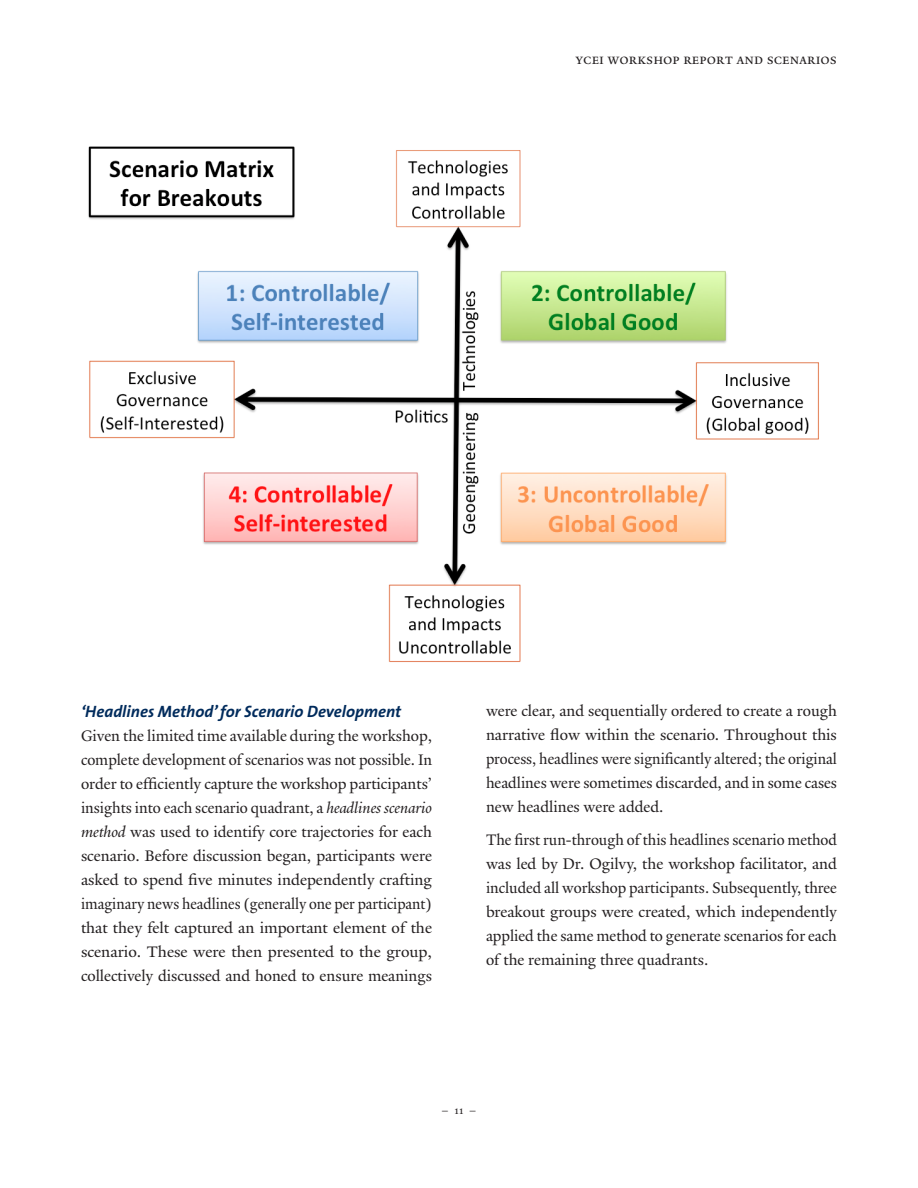
<style>
.page{position:relative;width:918px;height:1188px;background:#fff}
.page>*{position:absolute;margin:0;border:0;box-sizing:border-box;transform-origin:0 0}
.Body_Paragraph{font:16.5px/24px "Yale Design";color:#231f20;text-align:justify}
.Body_Paragraph-2{font:16.5px/24px "Yale Design";color:#231f20;text-align:justify;scale:.96 1}
.Heading_2{font:italic 700 16.5px "The Sans B7";color:#002b5c}
.t1{font:15px "Yale Design Small Cap";color:#231f20}
.t2{font:12px "Yale Design";color:#231f20}
.s1{font-style:italic}
</style>
<div class="page">
<img style="left:88px;top:146px;width:731px;height:516px">
<p class="t1" style="left:576px;top:50px;width:263px">ycei workshop report and scenarios</p>
<p class="Heading_2" style="left:81px;top:702px;width:322px">‘Headlines Method’ for Scenario Development</p>
<p class="Body_Paragraph" style="left:81px;top:723px;width:353px">Given the limited time available during the workshop, complete development of scenarios was not possible. In order to efficiently capture the workshop participants’ insights into each scenario quadrant, a <span class="s1">headlines scenario method</span> was used to identify core trajectories for each scenario. Before discussion began, participants were asked to spend five minutes independently crafting imaginary news headlines (generally one per participant) that they felt captured an important element of the scenario. These were then presented to the group, collectively discussed and honed to ensure meanings</p>
<p class="Body_Paragraph" style="left:486px;top:699px;width:353px">were clear, and sequentially ordered to create a rough narrative flow within the scenario. Throughout this process, headlines were significantly altered; the original headlines were sometimes discarded, and in some cases new headlines were added.</p>
<p class="Body_Paragraph-2" style="left:486px;top:828px;width:367px">The first run-through of this headlines scenario method was led by Dr. Ogilvy, the workshop facilitator, and included all workshop participants. Subsequently, three breakout groups were created, which independently applied the same method to generate scenarios for each of the remaining three quadrants.</p>
<p class="t2" style="left:441px;top:1103px;width:37px">– 11 –</p>
</div>
